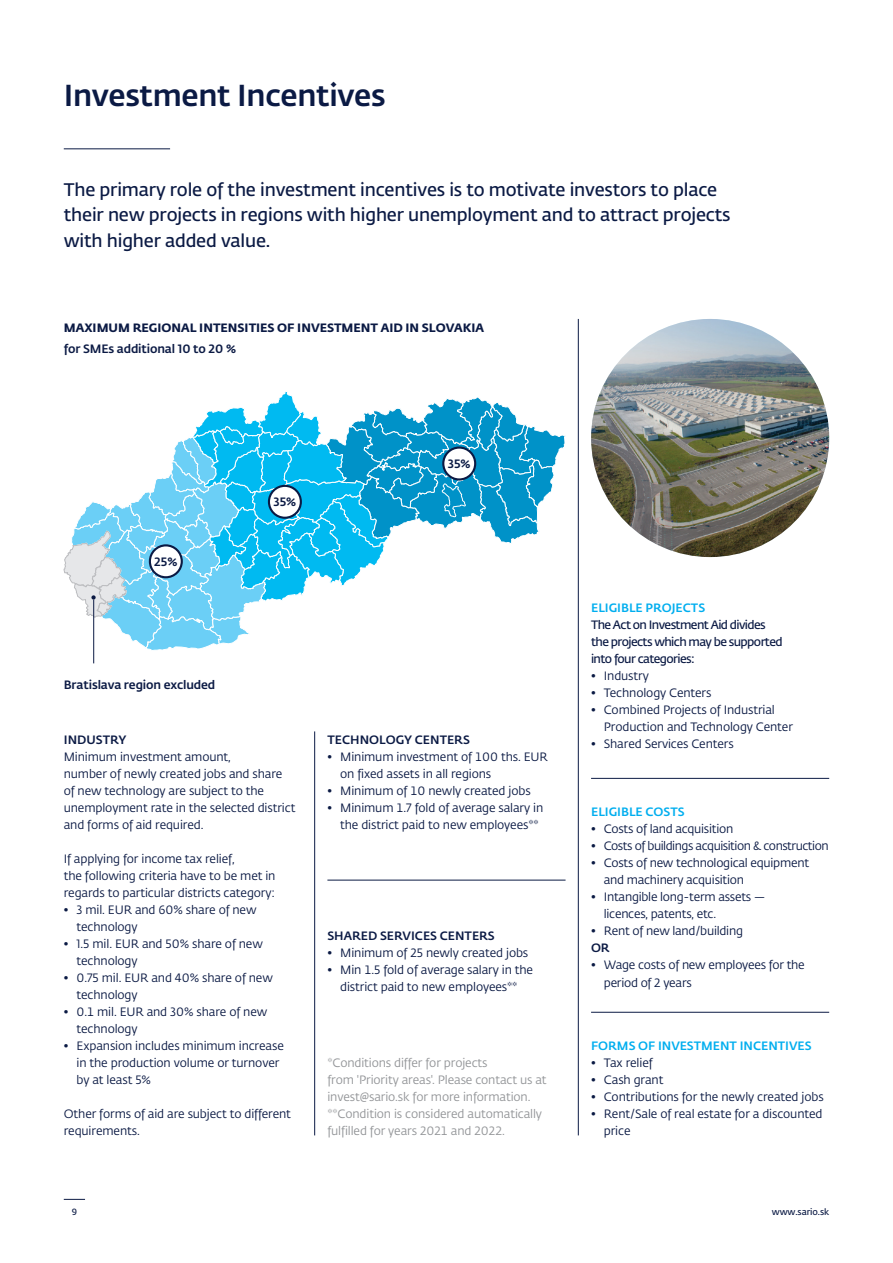
<style>
.page{position:relative;width:893px;height:1263px;background:#fff}
.page>*{position:absolute;margin:0;border:0;box-sizing:border-box;transform-origin:0 0}
.t1{font:500 30px "Fedra Sans Pro";letter-spacing:-.01em;color:#0b1a44}
.t2{font:600 18px/25.5px "Fedra Sans Pro";letter-spacing:-.01em;color:#0b1a44}
.t3{font:12px/17px "Fedra Sans Pro";letter-spacing:-.01em;color:#0b1a44}
.t4{font:12px/17px "Fedra Sans Pro";letter-spacing:-.01em;color:#939598}
.t5{font:500 12px "Fedra Sans Pro";color:#0b1a44}
.t6{font:600 12px/17px "Fedra Sans Pro";letter-spacing:-.05em;color:#0b1a44}
.t7{font:500 12px "Fedra Sans Pro";color:#00aeef}
.t8{font:700 12px "Fedra Sans Pro";color:#0b1a44}
.t9{font:12px "Fedra Sans Pro";letter-spacing:-.04em;color:#0b1a44}
.t10{font:600 9px "Fedra Sans Pro";letter-spacing:-.01em;color:#0b1a44}
.s1{font-weight:600}
</style>
<div class="page">
<svg style="left:64px;top:1199px;width:21px;height:1px"></svg>
<hr style="left:578px;top:319px;width:1px;height:816px;background:#0b1a44">
<hr style="left:314px;top:731px;width:1px;height:404px;background:#0b1a44">
<img style="left:591px;top:319px;width:238px;height:238px;border-radius:119px">
<hr style="left:327px;top:880px;width:239px;height:1px;background:#0b1a44">
<hr style="left:591px;top:778px;width:238px;height:1px;background:#0b1a44">
<hr style="left:591px;top:1012px;width:238px;height:1px;background:#0b1a44">
<hr style="left:93px;top:600px;width:1px;height:63px;background:#0b1a44">
<svg style="left:64px;top:391px;width:501px;height:260px"></svg>
<hr style="left:64px;top:149px;width:106px;height:1px;background:#0b1a44">
<h1 class="t1" style="left:64px;top:73px;width:323px">Investment Incentives</h1>
<h2 class="t2" style="left:64px;top:176px;width:668px">The primary role of the investment incentives is to motivate investors to place their new projects in regions with higher unemployment and to attract projects with higher added value.</h2>
<p class="t8" style="left:64px;top:318px;width:422px">MAXIMUM REGIONAL INTENSITIES OF INVESTMENT AID IN SLOVAKIA</p>
<p class="t5" style="left:64px;top:340px;width:174px">for SMEs additional 10 to 20 %</p>
<p class="t5" style="left:154px;top:552px;width:25px">25%</p>
<p class="t5" style="left:64px;top:675px;width:153px">Bratislava region excluded</p>
<p class="t5" style="left:274px;top:493px;width:24px">35%</p>
<p class="t5" style="left:64px;top:731px;width:64px">INDUSTRY</p>
<p class="t3" style="left:64px;top:748px;width:233px">Minimum investment amount,<br>number of newly created jobs and share of new technology are subject to the unemployment rate in the selected district and forms of aid required.</p>
<p class="t3" style="left:64px;top:850px;width:213px">If applying for income tax relief,<br>the following criteria have to be met in regards to particular districts category:</p>
<p class="t3" style="left:77px;top:901px;width:182px;text-indent:-13px"><span class="s1">•</span> 3 mil. EUR and 60% share of new technology</p>
<p class="t3" style="left:77px;top:935px;width:188px;text-indent:-13px"><span class="s1">•</span> 1.5 mil. EUR and 50% share of new technology</p>
<p class="t3" style="left:77px;top:969px;width:198px;text-indent:-13px"><span class="s1">•</span> 0.75 mil. EUR and 40% share of new technology</p>
<p class="t3" style="left:77px;top:1003px;width:192px;text-indent:-13px"><span class="s1">•</span> 0.1 mil. EUR and 30% share of new technology</p>
<p class="t3" style="left:77px;top:1037px;width:209px;text-indent:-13px"><span class="s1">•</span> Expansion includes minimum increase in the production volume or turnover by at least 5%</p>
<p class="t3" style="left:64px;top:1105px;width:229px">Other forms of aid are subject to different requirements.</p>
<p class="t5" style="left:448px;top:454px;width:24px">35%</p>
<p class="t7" style="left:591px;top:599px;width:116px">ELIGIBLE PROJECTS</p>
<p class="t6" style="left:591px;top:616px;width:193px">The Act on Investment Aid divides the projects which may be supported into four categories:</p>
<p class="t3" style="left:591px;top:667px;width:59px">• Industry</p>
<p class="t3" style="left:591px;top:684px;width:122px">• Technology Centers</p>
<p class="t3" style="left:604px;top:701px;width:191px;text-indent:-13px">• Combined Projects of Industrial<br>Production and Technology Center</p>
<p class="t3" style="left:591px;top:735px;width:144px">• Shared Services Centers</p>
<p class="t5" style="left:327px;top:731px;width:144px">TECHNOLOGY CENTERS</p>
<p class="t3" style="left:340px;top:748px;width:209px;text-indent:-13px"><span class="s1">•</span> Minimum investment of 100 ths. EUR on fixed assets in all regions</p>
<p class="t3" style="left:327px;top:782px;width:205px"><span class="s1">•</span> Minimum of 10 newly created jobs</p>
<p class="t3" style="left:340px;top:799px;width:205px;text-indent:-13px"><span class="s1">•</span> Minimum 1.7 fold of average salary in the district paid to new employees**</p>
<p class="t7" style="left:591px;top:803px;width:95px">ELIGIBLE COSTS</p>
<p class="t3" style="left:591px;top:820px;width:144px">• Costs of land acquisition</p>
<p class="t9" style="left:591px;top:838px;width:239px">• Costs of buildings acquisition &amp; construction</p>
<p class="t3" style="left:604px;top:854px;width:207px;text-indent:-13px">• Costs of new technological equipment and machinery acquisition</p>
<p class="t3" style="left:604px;top:888px;width:163px;text-indent:-13px">• Intangible long-term assets — licences, patents, etc.</p>
<p class="t3" style="left:591px;top:922px;width:153px">• Rent of new land/building</p>
<p class="t5" style="left:591px;top:939px;width:20px">OR</p>
<p class="t3" style="left:604px;top:956px;width:202px;text-indent:-13px">• Wage costs of new employees for the period of 2 years</p>
<p class="t5" style="left:327px;top:926px;width:169px">SHARED SERVICES CENTERS</p>
<p class="t3" style="left:327px;top:944px;width:202px">• Minimum of 25 newly created jobs</p>
<p class="t3" style="left:327px;top:961px;width:207px;text-align:center">• Min 1.5 fold of average salary in the district paid to new employees**</p>
<p class="t4" style="left:327px;top:1054px;width:221px">*Conditions differ for projects<br>from 'Priority areas'. Please contact us at invest@sario.sk for more information. **Condition is considered automatically fulfilled for years 2021 and 2022.</p>
<p class="t7" style="left:591px;top:1037px;width:222px">FORMS OF INVESTMENT INCENTIVES</p>
<p class="t3" style="left:591px;top:1054px;width:63px">• Tax relief</p>
<p class="t3" style="left:591px;top:1071px;width:74px">• Cash grant</p>
<p class="t3" style="left:591px;top:1088px;width:234px">• Contributions for the newly created jobs</p>
<p class="t3" style="left:604px;top:1105px;width:220px;text-indent:-13px">• Rent/Sale of real estate for a discounted price</p>
<p class="t10" style="left:72px;top:1205px;width:7px">9</p>
<p class="t10" style="left:772px;top:1205px;width:59px">www.sario.sk</p>
</div>
